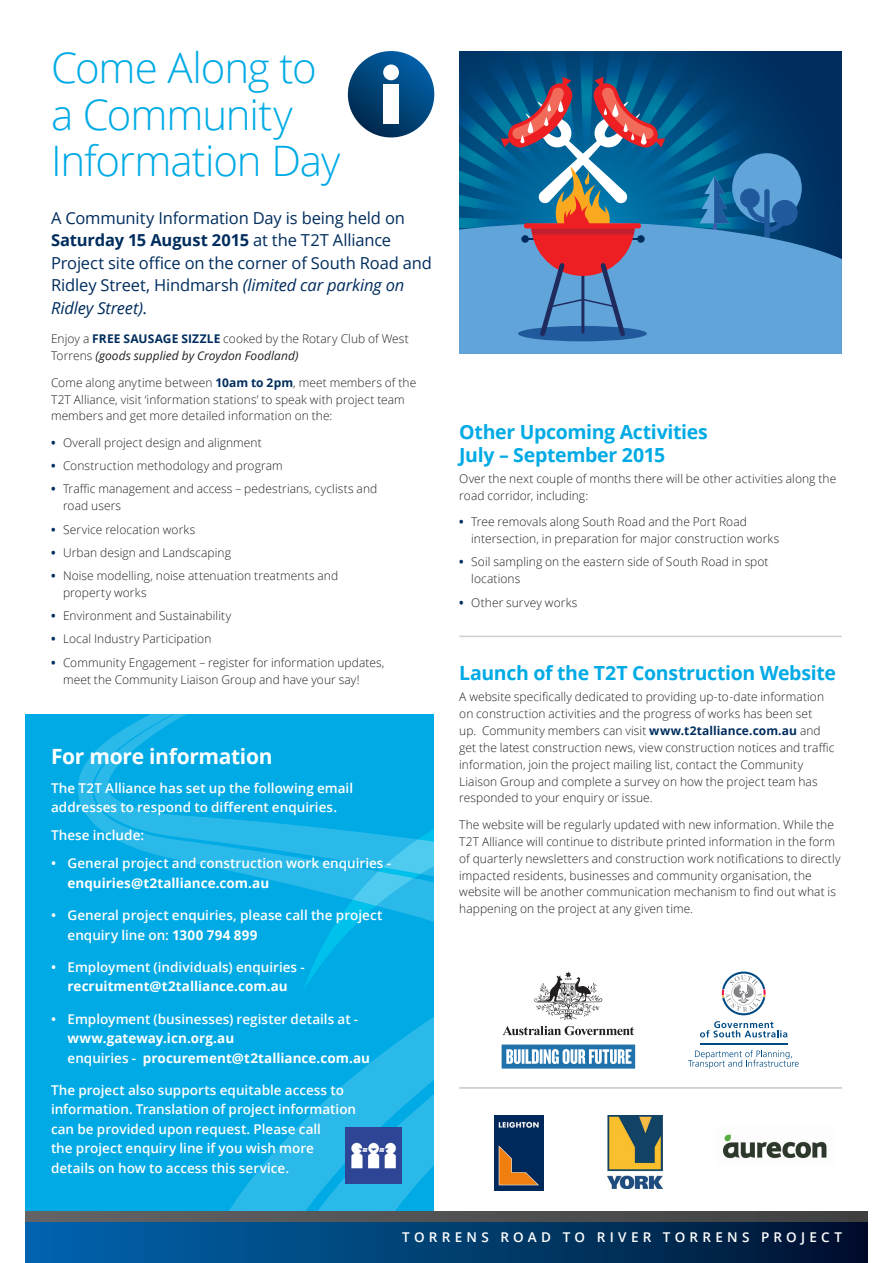
<style>
.page{position:relative;width:893px;height:1263px;background:#fff}
.page>*{position:absolute;margin:0;border:0;box-sizing:border-box;transform-origin:0 0}
.heading{font:300 42px/46.5px "Open Sans";letter-spacing:-.025em;color:#00abe5}
.t1{font:700 21px "Open Sans";letter-spacing:-.015em;color:#fff}
.subhead{font:700 19.5px/22.5px "Open Sans";letter-spacing:-.02em;color:#00abe5}
.intro{font:16.5px/22.5px "Open Sans";letter-spacing:-.01em;color:#002d5e}
.t2{font:600 13.5px/19.5px "Open Sans";color:#fff}
.t3{font:700 13.5px/19.5px "Open Sans";color:#fff}
.t4{font:600 13.5px "Open Sans";letter-spacing:.31em;color:#fff}
.t5{font:300 12px/16.8px "Open Sans";letter-spacing:.005em;color:#231f20}
.s1{font-weight:700}
.s2{font-style:italic}
.s3{font-weight:700;color:#002d5e}
.s4{font-weight:400;font-style:italic}
.s5{font-weight:600}
</style>
<div class="page">
<div style="left:26px;top:714px;width:408px;height:498px;background:#00abe5"></div>
<svg style="left:78px;top:714px;width:504px;height:498px"></svg>
<svg style="left:303px;top:749px;width:279px;height:241px"></svg>
<div style="left:26px;top:1212px;width:841px;height:51px;background:linear-gradient(to right,#0167b1,#00132f)"></div>
<svg style="left:26px;top:1212px;width:841px;height:9px;background:#515153"></svg>
<img style="left:723px;top:1134px;width:104px;height:25px">
<img style="left:494px;top:1116px;width:49px;height:75px">
<img style="left:608px;top:1116px;width:55px;height:72px">
<svg style="left:502px;top:1026px;width:132px;height:9px"></svg>
<svg style="left:534px;top:971px;width:68px;height:49px"></svg>
<svg style="left:502px;top:1044px;width:133px;height:24px"></svg>
<svg style="left:700px;top:1021px;width:87px;height:16px"></svg>
<hr style="left:700px;top:1043px;width:87px;height:2px;background:#004b84">
<svg style="left:688px;top:1050px;width:111px;height:18px"></svg>
<svg style="left:722px;top:971px;width:44px;height:44px"></svg>
<hr style="left:459px;top:1087px;width:383px;height:1px;background:#fff">
<svg style="left:459px;top:51px;width:382px;height:302px;background:#3e719e"></svg>
<img style="left:345px;top:1127px;width:57px;height:57px">
<svg style="left:348px;top:51px;width:86px;height:86px;background:#01467b"></svg>
<div style="left:383px;top:85px;width:16px;height:39px;background:#fff"></div>
<div style="left:383px;top:64px;width:16px;height:16px;background:#fff;border-radius:50%"></div>
<p class="heading" style="left:51px;top:44px;width:291px">Come Along to a Community<br>Information Day</p>
<p class="intro" style="left:51px;top:206px;width:382px">A Community Information Day is being held on <span class="s1">Saturday 15 August 2015</span> at the T2T Alliance Project site office on the corner of South Road and Ridley Street, Hindmarsh <span class="s2">(limited car parking on Ridley Street)</span>.</p>
<p class="t5" style="left:51px;top:330px;width:359px">Enjoy a <span class="s3">FREE SAUSAGE SIZZLE</span> cooked by the Rotary Club of West<br>Torrens <span class="s4">(goods supplied by Croydon Foodland)</span></p>
<p class="t5" style="left:51px;top:374px;width:367px">Come along anytime between <span class="s3">10am to 2pm</span>, meet members of the<br>T2T Alliance, visit ‘information stations’ to speak with project team members and get more detailed information on the:</p>
<p class="t5" style="left:51px;top:434px;width:212px"><span class="s3">•</span> Overall project design and alignment</p>
<p class="t5" style="left:51px;top:457px;width:233px"><span class="s3">•</span> Construction methodology and program</p>
<p class="t5" style="left:63px;top:480px;width:316px;text-indent:-12px"><span class="s3">•</span> Traffic management and access – pedestrians, cyclists and road users</p>
<p class="t5" style="left:51px;top:520px;width:146px"><span class="s3">•</span> Service relocation works</p>
<p class="t5" style="left:51px;top:544px;width:181px"><span class="s3">•</span> Urban design and Landscaping</p>
<p class="t5" style="left:63px;top:567px;width:277px;text-indent:-12px"><span class="s3">•</span> Noise modelling, noise attenuation treatments and property works</p>
<p class="t5" style="left:51px;top:607px;width:182px"><span class="s3">•</span> Environment and Sustainability</p>
<p class="t5" style="left:51px;top:630px;width:162px"><span class="s3">•</span> Local Industry Participation</p>
<p class="t5" style="left:63px;top:654px;width:323px;text-indent:-12px"><span class="s3">•</span> Community Engagement – register for information updates, meet the Community Liaison Group and have your say!</p>
<p class="t1" style="left:51px;top:741px;width:223px">For more information</p>
<p class="t2" style="left:51px;top:778px;width:304px">The T2T Alliance has set up the following email addresses to respond to different enquiries.</p>
<p class="t2" style="left:51px;top:825px;width:95px">These include:</p>
<p class="t2" style="left:68px;top:853px;width:325px;text-indent:-16px">• General project and construction work enquiries - <span class="s1">enquiries@t2talliance.com.au</span></p>
<p class="t2" style="left:68px;top:905px;width:316px;text-indent:-16px">• General project enquiries, please call the project enquiry line on: <span class="s1">1300 794 899</span></p>
<p class="t2" style="left:51px;top:957px;width:255px;text-align:center">• Employment (individuals) enquiries - <span class="s1">recruitment@t2talliance.com.au</span></p>
<p class="t3" style="left:68px;top:1008px;width:304px;text-indent:-16px"><span class="s5">• Employment (businesses) register details at - </span>www.gateway.icn.org.au<br><span class="s5">enquiries -</span> procurement@t2talliance.com.au</p>
<p class="t2" style="left:51px;top:1080px;width:307px">The project also supports equitable access to information. Translation of project information can be provided upon request. Please call<br>the project enquiry line if you wish more details on how to access this service.</p>
<p class="subhead" style="left:459px;top:420px;width:250px">Other Upcoming Activities<br>July – September 2015</p>
<p class="t5" style="left:459px;top:470px;width:378px">Over the next couple of months there will be other activities along the road corridor, including:</p>
<p class="t5" style="left:471px;top:513px;width:310px;text-indent:-12px"><span class="s3">•</span> Tree removals along South Road and the Port Road intersection, in preparation for major construction works</p>
<p class="t5" style="left:471px;top:553px;width:299px;text-indent:-12px"><span class="s3">•</span> Soil sampling on the eastern side of South Road in spot locations</p>
<p class="t5" style="left:459px;top:593px;width:120px"><span class="s3">•</span> Other survey works</p>
<p class="subhead" style="left:459px;top:661px;width:378px">Launch of the T2T Construction Website</p>
<p class="t5" style="left:459px;top:688px;width:377px">A website specifically dedicated to providing up-to-date information on construction activities and the progress of works has been set<br>up. Community members can visit <span class="s3">www.t2talliance.com.au</span> and get the latest construction news, view construction notices and traffic information, join the project mailing list, contact the Community Liaison Group and complete a survey on how the project team has responded to your enquiry or issue.</p>
<p class="t5" style="left:459px;top:816px;width:383px">The website will be regularly updated with new information. While the T2T Alliance will continue to distribute printed information in the form of quarterly newsletters and construction work notifications to directly impacted residents, businesses and community organisation, the website will be another communication mechanism to find out what is happening on the project at any given time.</p>
<p class="t4" style="left:402px;top:1228px;width:441px">TORRENS ROAD TO RIVER TORRENS PROJECT</p>
</div>
